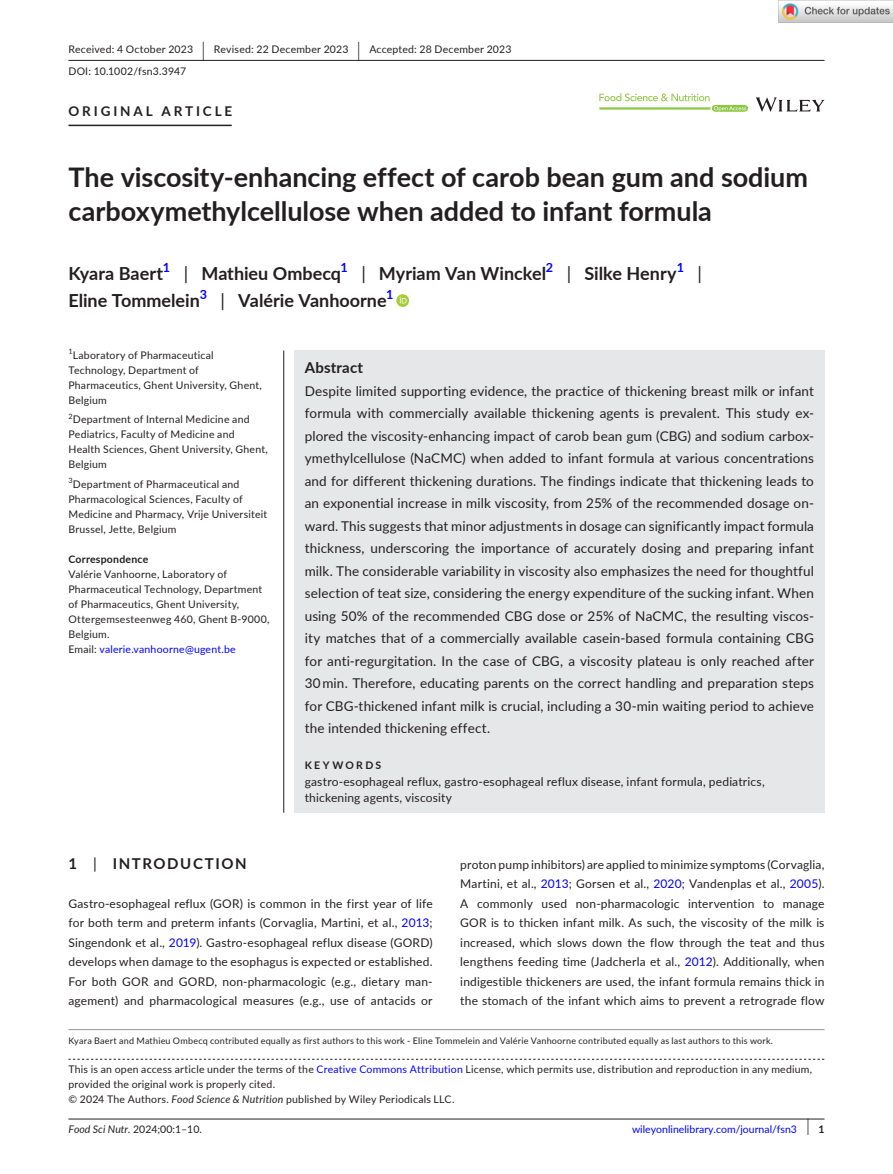
<style>
.page{position:relative;width:893px;height:1174px;background:#fff}
.page>*{position:absolute;margin:0;border:0;box-sizing:border-box;transform-origin:0 0}
.t1{font:700 27px/34.5px "Lato";color:#231f20}
.t2{font:700 18px "Lato";color:#231f20}
.t3{font:18px "Lato";color:#231f20}
.t4{font:700 15px "Lato";letter-spacing:.1em;color:#231f20}
.t5{font:700 15px "Lato";letter-spacing:.015em;color:#231f20}
.t6{font:13.5px/22.5px "Lato";letter-spacing:.01em;color:#231f20;text-align:justify}
.t7{font:700 13.5px "Lato";letter-spacing:.215em;color:#231f20}
.t8{font:700 12.6px "Lato";color:#00f}
.t9{font:12px/19.5px "Lato";letter-spacing:.015em;color:#231f20;text-align:justify}
.t10{font:10.5px/15px "Lato";letter-spacing:.02em;color:#231f20}
.t11{font:10.5px "Lato";color:#00f}
.t12{font:700 10.5px "Lato";letter-spacing:.02em;color:#231f20}
.t13{font:700 10.5px "Lato";letter-spacing:.22em;color:#231f20}
.t14{font:9px "Lato";letter-spacing:.025em;color:#231f20}
.t15{font:7.35px "Lato";color:#231f20}
.s1{font-size:19.65px}
.s2{font-weight:400}
.s3{color:#00f}
.s4{font-style:italic}
.s5{font-size:17.4px;color:#231f20}
.s6{font-weight:700;color:#231f20}
</style>
<div class="page">
<hr style="left:68px;top:1118px;width:756px;height:1px;background:#231f20">
<svg style="left:756px;top:97px;width:68px;height:15px"></svg>
<svg style="left:599px;top:93px;width:149px;height:19px"></svg>
<hr style="left:68px;top:60px;width:756px;height:1px;background:#231f20">
<hr style="left:68px;top:125px;width:164px;height:1px;background:#231f20">
<svg style="left:396px;top:294px;width:13px;height:13px"></svg>
<svg style="left:400px;top:296px;width:7px;height:7px"></svg>
<svg style="left:68px;top:1058px;width:756px;height:1px"></svg>
<hr style="left:68px;top:1029px;width:756px;height:1px;background:#939598">
<div style="left:294px;top:350px;width:530px;height:462px;background:#e6e7e9"></div>
<hr style="left:283px;top:350px;width:1px;height:462px;background:#231f20">
<img style="left:779px;top:0;width:114px;height:23px">
<p class="t10" style="left:68px;top:38px;width:444px;line-height:21.8px">Received: 4 October 2023 <span class="s1">|</span> Revised: 22 December 2023 <span class="s1">|</span> Accepted: 28 December 2023<br>DOI: 10.1002/fsn3.3947</p>
<p class="t7" style="left:68px;top:101px;width:165px">ORIGINAL ARTICLE</p>
<h1 class="t1" style="left:68px;top:159px;width:741px">The viscosity-enhancing effect of carob bean gum and sodium carboxymethylcellulose when added to infant formula</h1>
<h2 class="t2" style="left:68px;top:260px;width:96px">Kyara Baert</h2>
<p class="t8" style="left:163px;top:258px;width:9px">1</p>
<h2 class="t2" style="left:184px;top:260px;width:159px"><span class="s2">|</span> Mathieu Ombecq</h2>
<p class="t8" style="left:341px;top:258px;width:9px">1</p>
<h2 class="t2" style="left:361px;top:260px;width:186px"><span class="s2">|</span> Myriam Van Winckel</h2>
<p class="t8" style="left:546px;top:258px;width:9px">2</p>
<h2 class="t2" style="left:567px;top:260px;width:112px"><span class="s2">|</span> Silke Henry</h2>
<p class="t8" style="left:677px;top:258px;width:9px">1</p>
<h2 class="t3" style="left:698px;top:260px;width:6px">|</h2>
<h2 class="t2" style="left:68px;top:287px;width:133px">Eline Tommelein</h2>
<p class="t8" style="left:200px;top:285px;width:9px">3</p>
<h2 class="t2" style="left:221px;top:287px;width:168px"><span class="s2">|</span> Valérie Vanhoorne</h2>
<p class="t8" style="left:386px;top:285px;width:9px">1</p>
<p class="t15" style="left:68px;top:346px;width:6px">1</p>
<p class="t10" style="left:68px;top:347px;width:195px;text-indent:4px">Laboratory of Pharmaceutical<br>Technology, Department of<br>Pharmaceutics, Ghent University, Ghent,<br>Belgium</p>
<p class="t10" style="left:68px;top:412px;width:201px"><sup>2</sup>Department of Internal Medicine and<br>Pediatrics, Faculty of Medicine and<br>Health Sciences, Ghent University, Ghent,<br>Belgium</p>
<p class="t10" style="left:68px;top:476px;width:200px"><sup>3</sup>Department of Pharmaceutical and Pharmacological Sciences, Faculty of Medicine and Pharmacy, Vrije Universiteit Brussel, Jette, Belgium</p>
<p class="t12" style="left:68px;top:551px;width:81px">Correspondence</p>
<p class="t10" style="left:68px;top:566px;width:203px">Valérie Vanhoorne, Laboratory of Pharmaceutical Technology, Department of Pharmaceutics, Ghent University, Ottergemsesteenweg 460, Ghent B-9000, Belgium.<br>Email: <span class="s3">valerie.vanhoorne@ugent.be</span></p>
<p class="t5" style="left:305px;top:356px;width:60px">Abstract</p>
<p class="t6" style="left:305px;top:379px;width:511px">Despite limited supporting evidence, the practice of thickening breast milk or infant formula with commercially available thickening agents is prevalent. This study ex&shy;plored the viscosity-enhancing impact of carob bean gum (CBG) and sodium carbox&shy;ymethylcellulose (NaCMC) when added to infant formula at various concentrations and for different thickening durations. The findings indicate that thickening leads to an exponential increase in milk viscosity, from 25% of the recommended dosage on&shy;ward. This suggests that minor adjustments in dosage can significantly impact formula thickness, underscoring the importance of accurately dosing and preparing infant milk. The considerable variability in viscosity also emphasizes the need for thoughtful selection of teat size, considering the energy expenditure of the sucking infant. When using 50% of the recommended CBG dose or 25% of NaCMC, the resulting viscos&shy;ity matches that of a commercially available casein-based formula containing CBG for anti-regurgitation. In the case of CBG, a viscosity plateau is only reached after 30 min. Therefore, educating parents on the correct handling and preparation steps for CBG-thickened infant milk is crucial, including a 30-min waiting period to achieve the intended thickening effect.</p>
<p class="t13" style="left:305px;top:757px;width:78px">KEYWORDS</p>
<p class="t9" style="left:305px;top:772px;width:461px;line-height:16.5px">gastro-esophageal reflux, gastro-esophageal reflux disease, infant formula, pediatrics, thickening agents, viscosity</p>
<p class="t4" style="left:68px;top:852px;width:180px">1 <span class="s2">|</span> INTRODUCTION</p>
<p class="t9" style="left:68px;top:893px;width:366px">Gastro-esophageal reflux (GOR) is common in the first year of life for both term and preterm infants (Corvaglia, Martini, et al., <span class="s3">2013</span>; Singendonk et al., <span class="s3">2019</span>). Gastro-esophageal reflux disease (GORD) develops when damage to the esophagus is expected or established.<br>For both GOR and GORD, non-pharmacologic (e.g., dietary man&shy;agement) and pharmacological measures (e.g., use of antacids or</p>
<p class="t9" style="left:460px;top:854px;width:366px">proton pump inhibitors) are applied to minimize symptoms (Corvaglia, Martini, et al., <span class="s3">2013</span>; Gorsen et al., <span class="s3">2020</span>; Vandenplas et al., <span class="s3">2005</span>).<br>A commonly used non-pharmacologic intervention to manage GOR is to thicken infant milk. As such, the viscosity of the milk is increased, which slows down the flow through the teat and thus lengthens feeding time (Jadcherla et al., <span class="s3">2012</span>). Additionally, when indigestible thickeners are used, the infant formula remains thick in the stomach of the infant which aims to prevent a retrograde flow</p>
<p class="t14" style="left:68px;top:1033px;width:706px">Kyara Baert and Mathieu Ombecq contributed equally as first authors to this work - Eline Tommelein and Valérie Vanhoorne contributed equally as last authors to this work.</p>
<p class="t10" style="left:68px;top:1061px;width:745px">This is an open access article under the terms of the <span class="s3">Creative Commons Attribution</span> License, which permits use, distribution and reproduction in any medium, provided the original work is properly cited.<br>© 2024 The Authors. <span class="s4">Food Science &amp; Nutrition</span> published by Wiley Periodicals LLC.</p>
<p class="t10" style="left:68px;top:1121px;width:135px"><span class="s4">Food Sci Nutr.</span> 2024;00:1–10.</p>
<p class="t11" style="left:632px;top:1121px;width:194px">wileyonlinelibrary.com/journal/fsn3 <span class="s5">|</span> <span class="s6">1</span></p>
</div>
